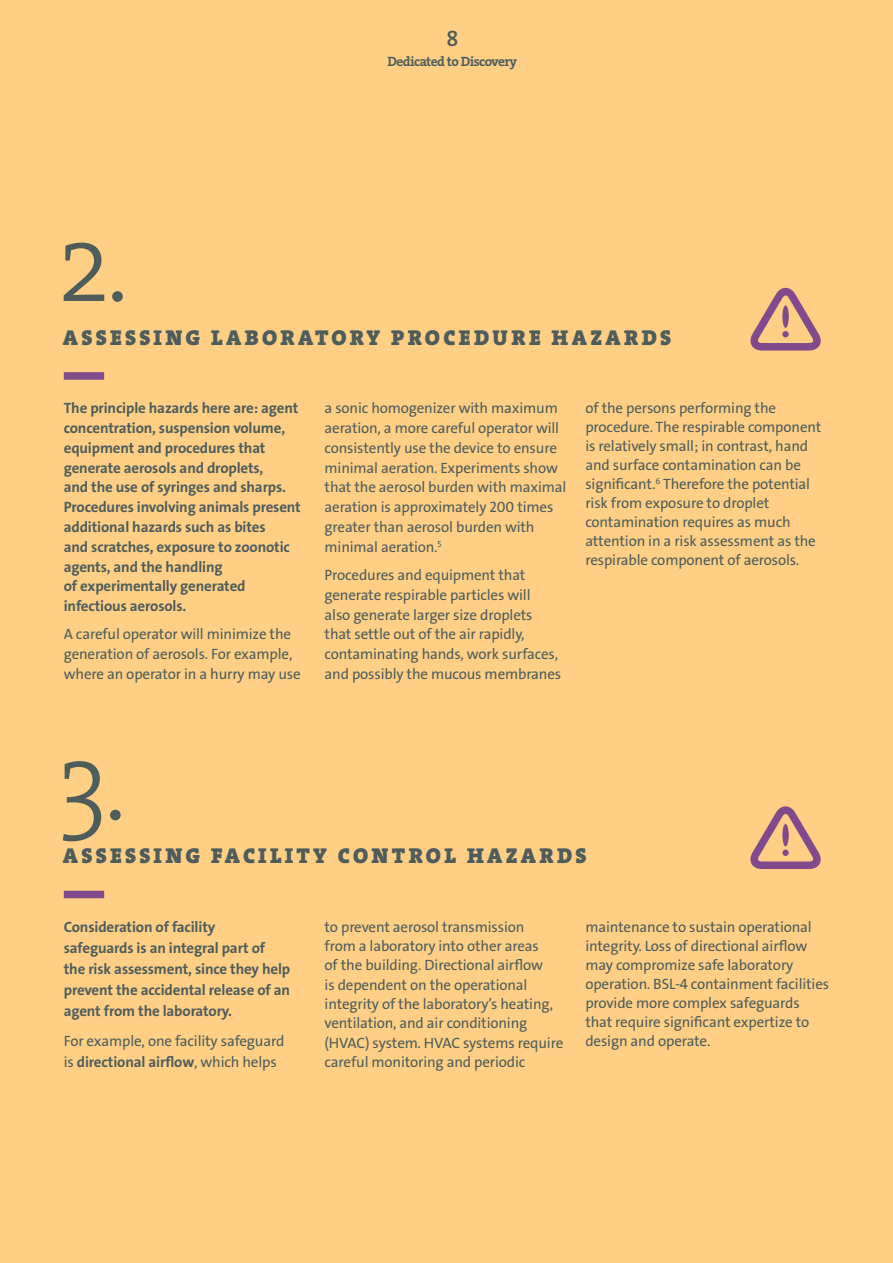
<style>
.page{position:relative;width:893px;height:1263px;background:#ffcf85}
.page>*{position:absolute;margin:0;border:0;box-sizing:border-box;transform-origin:0 0}
.t1{font:110.4px "The Serif Veolia W3 Lig";color:#4f5c5c}
.t2{font:21.75px "The Serif Veolia W6 Se Bld";color:#4f5c5c}
.t3{font:21.6px "The Serif Veolia W9 Blk";letter-spacing:.155em;color:#4f5c5c}
.t4{font:15px/19.8px "The Sans Veolia W5 Pla";letter-spacing:-.01em;color:#4f5c5c}
.Body_bold_2{font:15px/19.8px "The Sans Veolia W7 Bld";letter-spacing:-.01em;color:#4f5c5c}
.t5{font:13.5px "The Serif Veolia W7 Bld";letter-spacing:-.04em;color:#4f5c5c}
.s1{font-family:"The Sans Veolia W7 Bld"}
</style>
<div class="page">
<div style="left:64px;top:372px;width:40px;height:8px;background:#804a8c"></div>
<svg style="left:750px;top:287px;width:71px;height:64px"></svg>
<div style="left:782px;top:305px;width:7px;height:23px;background:#804a8c;border-radius:50%"></div>
<div style="left:782px;top:331px;width:7px;height:6px;background:#804a8c;border-radius:50%"></div>
<div style="left:64px;top:891px;width:40px;height:7px;background:#804a8c"></div>
<svg style="left:750px;top:806px;width:71px;height:63px"></svg>
<div style="left:782px;top:824px;width:7px;height:22px;background:#804a8c;border-radius:50%"></div>
<div style="left:782px;top:849px;width:7px;height:7px;background:#804a8c;border-radius:50%"></div>
<p class="t2" style="left:446px;top:25px;width:13px">8</p>
<p class="t5" style="left:387px;top:53px;width:131px">Dedicated to Discovery</p>
<p class="t1" style="left:57px;top:192px;width:73px">2.</p>
<p class="t3" style="left:63px;top:323px;width:610px">ASSESSING LABORATORY PROCEDURE HAZARDS</p>
<p class="Body_bold_2" style="left:64px;top:398px;width:239px">The principle hazards here are: agent concentration, suspension volume, equipment and procedures that generate aerosols and droplets,<br>and the use of syringes and sharps.<br>Procedures involving animals present additional hazards such as bites<br>and scratches, exposure to zoonotic agents, and the handling<br>of experimentally generated infectious aerosols.</p>
<p class="t4" style="left:64px;top:624px;width:238px">A careful operator will minimize the generation of aerosols. For example, where an operator in a hurry may use</p>
<p class="t4" style="left:325px;top:398px;width:243px">a sonic homogenizer with maximum aeration, a more careful operator will consistently use the device to ensure minimal aeration. Experiments show that the aerosol burden with maximal aeration is approximately 200 times greater than aerosol burden with minimal aeration.<sup>5</sup></p>
<p class="t4" style="left:325px;top:565px;width:238px">Procedures and equipment that generate respirable particles will<br>also generate larger size droplets that settle out of the air rapidly, contaminating hands, work surfaces, and possibly the mucous membranes</p>
<p class="t4" style="left:585px;top:399px;width:237px;line-height:18.9px">of the persons performing the procedure. The respirable component is relatively small; in contrast, hand and surface contamination can be significant.<sup>6</sup> Therefore the potential risk from exposure to droplet contamination requires as much attention in a risk assessment as the respirable component of aerosols.</p>
<p class="t1" style="left:57px;top:711px;width:71px">3.</p>
<p class="t3" style="left:63px;top:841px;width:525px">ASSESSING FACILITY CONTROL HAZARDS</p>
<p class="Body_bold_2" style="left:64px;top:916px;width:228px;line-height:21.1px">Consideration of facility<br>safeguards is an integral part of the risk assessment, since they help prevent the accidental release of an agent from the laboratory.</p>
<p class="t4" style="left:64px;top:1030px;width:222px;line-height:21.1px">For example, one facility safeguard is <span class="s1">directional airflow</span>, which helps</p>
<p class="t4" style="left:325px;top:917px;width:240px;line-height:19.4px">to prevent aerosol transmission<br>from a laboratory into other areas<br>of the building. Directional airflow<br>is dependent on the operational integrity of the laboratory’s heating, ventilation, and air conditioning (HVAC) system. HVAC systems require careful monitoring and periodic</p>
<p class="t4" style="left:585px;top:917px;width:245px;line-height:18.9px">maintenance to sustain operational integrity. Loss of directional airflow may compromize safe laboratory operation. BSL-4 containment facilities provide more complex safeguards that require significant expertize to design and operate.</p>
</div>
